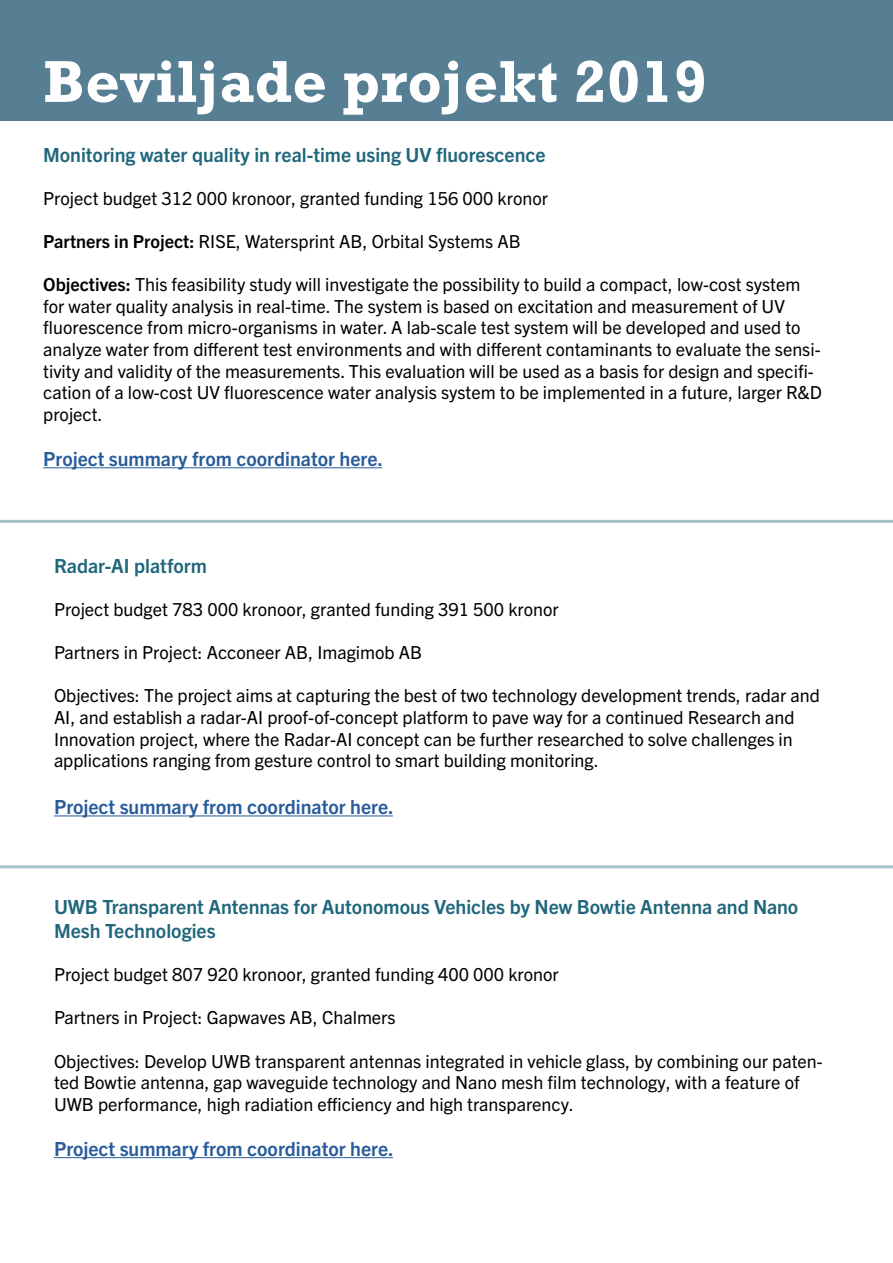
<style>
.page{position:relative;width:893px;height:1263px;background:#fff}
.page>*{position:absolute;margin:0;border:0;box-sizing:border-box;transform-origin:0 0}
.t1{font:700 60px "Rockwell";letter-spacing:.005em;color:#fff}
.t2{font:700 19.5px/23.4px "Trade Gothic Next LT Pro";color:#20667c}
.t3{font:700 19.5px "Trade Gothic Next LT Pro";color:#275b9b}
.t4{font:18px/21.6px "Trade Gothic Next LT Pro";color:#000}
.s1{font-weight:700}
</style>
<div class="page">
<hr style="left:43px;top:467px;width:339px;height:1px;background:#275b9b">
<hr style="left:54px;top:815px;width:339px;height:1px;background:#275b9b">
<hr style="left:54px;top:1157px;width:339px;height:1px;background:#275b9b">
<hr style="left:0;top:520px;width:893px;height:3px;background:#20667c">
<hr style="left:0;top:865px;width:893px;height:3px;background:#20667c">
<div style="left:0;top:0;width:893px;height:121px;background:#577f93"></div>
<h1 class="t1" style="left:43px;top:45px;width:665px">Beviljade projekt 2019</h1>
<p class="t2" style="left:43px;top:141px;width:504px">Monitoring water quality in real-time using UV fluorescence</p>
<p class="t4" style="left:43px;top:186px;width:506px">Project budget 312 000 kronoor, granted funding 156 000 kronor</p>
<p class="t4" style="left:43px;top:229px;width:479px"><span class="s1">Partners in Project:</span> RISE, Watersprint AB, Orbital Systems AB</p>
<p class="t4" style="left:43px;top:273px;width:780px"><span class="s1">Objectives:</span> This feasibility study will investigate the possibility to build a compact, low-cost system for water quality analysis in real-time. The system is based on excitation and measurement of UV fluorescence from micro-organisms in water. A lab-scale test system will be developed and used to analyze water from different test environments and with different contaminants to evaluate the sensi&shy;tivity and validity of the measurements. This evaluation will be used as a basis for design and specifi&shy;cation of a low-cost UV fluorescence water analysis system to be implemented in a future, larger R&amp;D project.</p>
<p class="t3" style="left:43px;top:445px;width:341px">Project summary from coordinator here.</p>
<p class="t2" style="left:54px;top:553px;width:154px">Radar-AI platform</p>
<p class="t4" style="left:54px;top:597px;width:506px">Project budget 783 000 kronoor, granted funding 391 500 kronor</p>
<p class="t4" style="left:54px;top:641px;width:370px">Partners in Project: Acconeer AB, Imagimob AB</p>
<p class="t4" style="left:54px;top:684px;width:767px">Objectives: The project aims at capturing the best of two technology development trends, radar and AI, and establish a radar-AI proof-of-concept platform to pave way for a continued Research and Innovation project, where the Radar-AI concept can be further researched to solve challenges in applications ranging from gesture control to smart building monitoring.</p>
<p class="t3" style="left:54px;top:793px;width:341px">Project summary from coordinator here.</p>
<p class="t2" style="left:54px;top:894px;width:746px">UWB Transparent Antennas for Autonomous Vehicles by New Bowtie Antenna and Nano<br>Mesh Technologies</p>
<p class="t4" style="left:54px;top:962px;width:506px">Project budget 807 920 kronoor, granted funding 400 000 kronor</p>
<p class="t4" style="left:54px;top:1006px;width:343px">Partners in Project: Gapwaves AB, Chalmers</p>
<p class="t4" style="left:54px;top:1049px;width:770px">Objectives: Develop UWB transparent antennas integrated in vehicle glass, by combining our paten&shy;ted Bowtie antenna, gap waveguide technology and Nano mesh film technology, with a feature of<br>UWB performance, high radiation efficiency and high transparency.</p>
<p class="t3" style="left:54px;top:1135px;width:341px">Project summary from coordinator here.</p>
</div>
